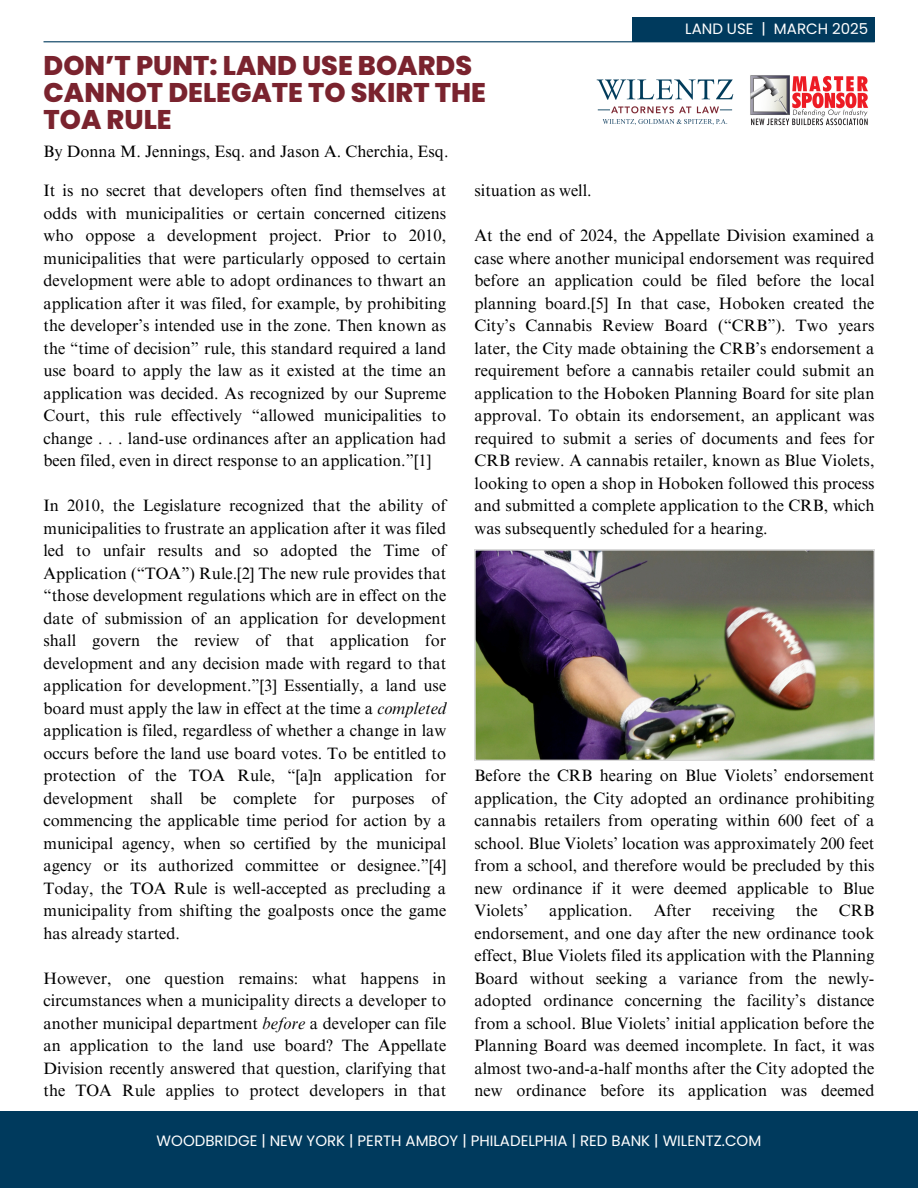
<style>
.page{position:relative;width:918px;height:1188px;background:#fff}
.page>*{position:absolute;margin:0;border:0;box-sizing:border-box;transform-origin:0 0}
.t1{font:800 27px/27px "Poppins";color:#7a232e}
.t2{font:16.5px/22.5px "Times NRMT Pro";color:#000;text-align:justify}
.t3{font:15px "Poppins";color:#fff}
.s1{font-style:italic}
</style>
<div class="page">
<div style="left:632px;top:18px;width:243px;height:24px;background:#003a5d"></div>
<div style="left:0;top:1111px;width:918px;height:77px;background:#003a5d"></div>
<hr style="left:44px;top:41px;width:831px;height:1px;background:#003a5d">
<img style="left:475px;top:550px;width:400px;height:211px">
<img style="left:596px;top:79px;width:138px;height:46px">
<img style="left:750px;top:75px;width:118px;height:50px">
<p class="t1" style="left:44px;top:52px;width:444px">DON’T PUNT: LAND USE BOARDS<br>CANNOT DELEGATE TO SKIRT THE<br>TOA RULE</p>
<p class="t2" style="left:44px;top:142px;width:407px">By Donna M. Jennings, Esq. and Jason A. Cherchia, Esq.</p>
<p class="t3" style="left:685px;top:18px;width:184px">LAND USE | MARCH 2025</p>
<p class="t2" style="left:44px;top:181px;width:404px">It is no secret that developers often find themselves at odds with municipalities or certain concerned citizens who oppose a development project. Prior to 2010, municipalities that were particularly opposed to certain development were able to adopt ordinances to thwart an application after it was filed, for example, by prohibiting the developer’s intended use in the zone. Then known as the “time of decision” rule, this standard required a land use board to apply the law as it existed at the time an application was decided. As recognized by our Supreme Court, this rule effectively “allowed municipalities to change . . . land-use ordinances after an application had been filed, even in direct response to an application.”[1]</p>
<p class="t2" style="left:44px;top:496px;width:404px">In 2010, the Legislature recognized that the ability of municipalities to frustrate an application after it was filed led to unfair results and so adopted the Time of Application (“TOA”) Rule.[2] The new rule provides that “those development regulations which are in effect on the date of submission of an application for development shall govern the review of that application for development and any decision made with regard to that application for development.”[3] Essentially, a land use board must apply the law in effect at the time a <span class="s1">completed </span>application is filed, regardless of whether a change in law occurs before the land use board votes. To be entitled to protection of the TOA Rule, “[a]n application for development shall be complete for purposes of commencing the applicable time period for action by a municipal agency, when so certified by the municipal agency or its authorized committee or designee.”[4] Today, the TOA Rule is well-accepted as precluding a municipality from shifting the goalposts once the game has already started.</p>
<p class="t2" style="left:44px;top:969px;width:404px">However, one question remains: what happens in circumstances when a municipality directs a developer to another municipal department <span class="s1">before</span> a developer can file an application to the land use board? The Appellate Division recently answered that question, clarifying that the TOA Rule applies to protect developers in that</p>
<h2 class="t2" style="left:475px;top:181px;width:119px">situation as well.</h2>
<p class="t2" style="left:475px;top:226px;width:401px">At the end of 2024, the Appellate Division examined a case where another municipal endorsement was required before an application could be filed before the local planning board.[5] In that case, Hoboken created the City’s Cannabis Review Board (“CRB”). Two years later, the City made obtaining the CRB’s endorsement a requirement before a cannabis retailer could submit an application to the Hoboken Planning Board for site plan approval. To obtain its endorsement, an applicant was required to submit a series of documents and fees for CRB review. A cannabis retailer, known as Blue Violets, looking to open a shop in Hoboken followed this process and submitted a complete application to the CRB, which was subsequently scheduled for a hearing.</p>
<h1 class="t2" style="left:475px;top:766px;width:401px">Before the CRB hearing on Blue Violets’ endorsement application, the City adopted an ordinance prohibiting cannabis retailers from operating within 600 feet of a school. Blue Violets’ location was approximately 200 feet from a school, and therefore would be precluded by this new ordinance if it were deemed applicable to Blue Violets’</h1>
<h1 class="t2" style="left:549px;top:901px;width:85px">application.</h1>
<h1 class="t2" style="left:654px;top:901px;width:39px">After</h1>
<h1 class="t2" style="left:712px;top:901px;width:64px">receiving</h1>
<h1 class="t2" style="left:796px;top:901px;width:23px">the</h1>
<h1 class="t2" style="left:475px;top:901px;width:401px;text-indent:364px">CRB endorsement, and one day after the new ordinance took effect, Blue Violets filed its application with the Planning Board without seeking a variance from the newly&shy;adopted ordinance concerning the facility’s distance from a school. Blue Violets’ initial application before the Planning Board was deemed incomplete. In fact, it was almost two-and-a-half months after the City adopted the new ordinance before its application was deemed</h1>
<p class="t3" style="left:157px;top:1130px;width:606px">WOODBRIDGE | NEW YORK | PERTH AMBOY | PHILADELPHIA | RED BANK | WILENTZ.COM</p>
</div>
